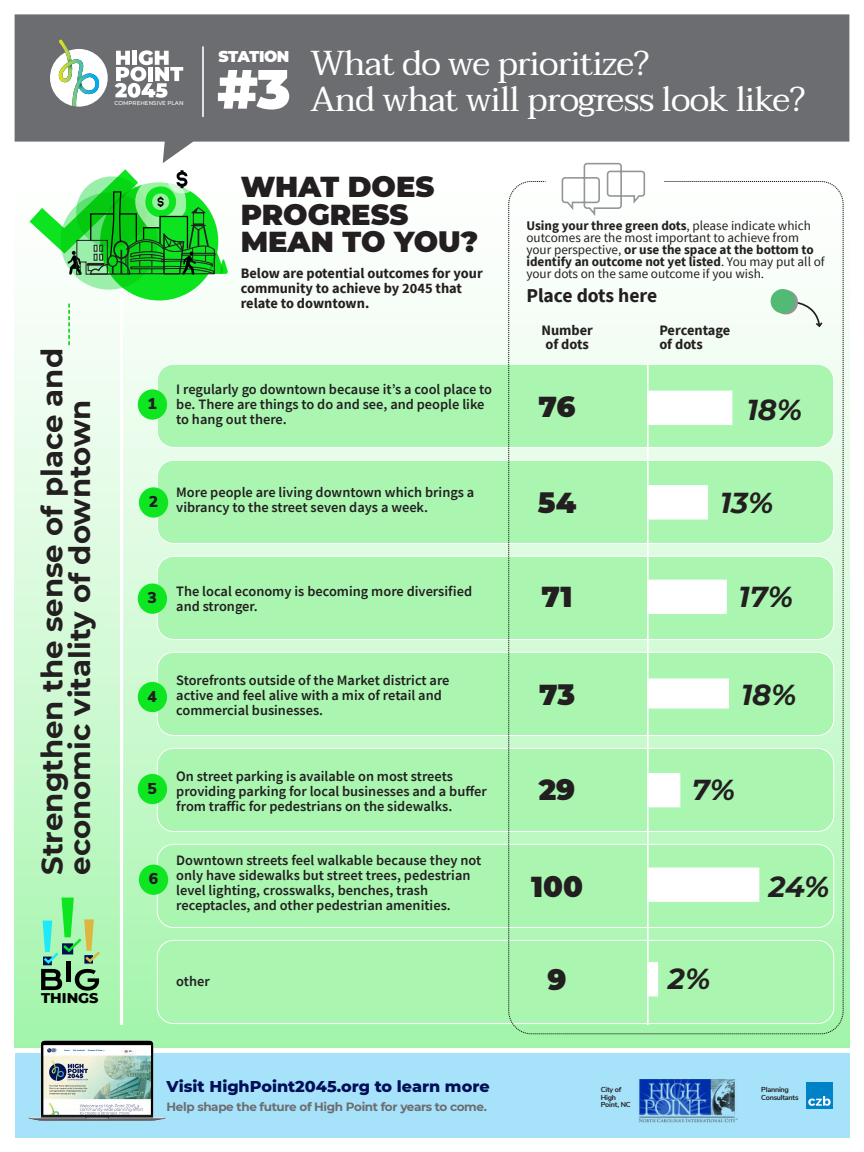
<style>
.page{position:relative;width:864px;height:1152px;background:#fff}
.page>*{position:absolute;margin:0;border:0;box-sizing:border-box;transform-origin:0 0}
.t1{font:900 55.2px "Montserrat";color:#fff}
.t2{font:34.4px "Taviraj";letter-spacing:-.025em;color:#fff}
.t3{font:800 29.68px "Montserrat";color:#000}
.t4{font:700 29.2px/27.6px "Montserrat";color:#231f20}
.t5{font:900 28.8px/27.6px "Montserrat";color:#231f20}
.t6{font:italic 700 28.8px "Montserrat";color:#231f20}
.t7{font:700 19.6px "Source Sans Pro";color:#231f20}
.t8{font:800 16px "Montserrat";color:#000f57}
.t9{font:900 15.68px "Nunito Sans";color:#231f20}
.t10{font:900 15.6px "Montserrat";letter-spacing:-.03em;color:#fff}
.t11{font:600 14.4px/15.2px "Source Sans Pro";color:#231f20}
.t12{font:700 14.4px/14.8px "Source Sans Pro";color:#231f20}
.t13{font:800 14.36px "Montserrat";color:#000}
.t14{font:13.2px/12px "Source Sans Pro";color:#231f20}
.t15{font:700 12px "Montserrat";letter-spacing:-.03em;color:#6c6d70}
.t16{font:700 7.2px/7.2px "Nunito Sans";letter-spacing:-.03em;color:#231f20}
.t17{font:500 5.6px "Montserrat";color:#fff}
.s1{font-weight:700}
</style>
<div class="page">
<div style="left:14px;top:156px;width:836px;height:891px;background:linear-gradient(to bottom,#fff,#a6f5ae)"></div>
<hr style="left:120px;top:190px;width:3px;height:835px;background:#fff">
<div style="left:15px;top:1053px;width:834px;height:84px;background:#a6e2fa"></div>
<img style="left:806px;top:1082px;width:27px;height:27px">
<img style="left:639px;top:1079px;width:98px;height:44px">
<img style="left:20px;top:1034px;width:153px;height:87px">
<svg style="left:15px;top:14px;width:834px;height:149px;background:#818285"></svg>
<div style="left:50px;top:49px;width:58px;height:58px;background:#fff;border-radius:50%"></div>
<svg style="left:58px;top:40px;width:41px;height:67px"></svg>
<svg style="left:115px;top:50px;width:68px;height:48px"></svg>
<hr style="left:202px;top:46px;width:2px;height:71px;background:#fff">
<svg style="left:41px;top:898px;width:61px;height:93px;background:#84cd90"></svg>
<div style="left:61px;top:193px;width:97px;height:97px;background:#9aefaa;border-radius:50%"></div>
<div style="left:100px;top:182px;width:118px;height:118px;background:#0ce520;border-radius:50%"></div>
<svg style="left:30px;top:165px;width:198px;height:110px"></svg>
<svg style="left:69px;top:304px;width:1px;height:41px"></svg>
<div style="left:157px;top:364px;width:677px;height:83px;background:#aaf6b1;border-radius:16px"></div>
<div style="left:157px;top:364px;width:677px;height:84px;border:1px solid #fff;border-radius:16px"></div>
<div style="left:157px;top:460px;width:677px;height:83px;background:#aaf6b1;border-radius:16px"></div>
<div style="left:157px;top:460px;width:677px;height:84px;border:1px solid #fff;border-radius:16px"></div>
<div style="left:157px;top:556px;width:677px;height:83px;background:#aaf6b1;border-radius:16px"></div>
<div style="left:157px;top:556px;width:677px;height:84px;border:1px solid #fff;border-radius:16px"></div>
<div style="left:157px;top:652px;width:677px;height:84px;background:#aaf6b1;border-radius:16px"></div>
<div style="left:157px;top:652px;width:677px;height:84px;border:1px solid #fff;border-radius:16px"></div>
<div style="left:157px;top:748px;width:677px;height:84px;background:#aaf6b1;border-radius:16px"></div>
<div style="left:157px;top:748px;width:677px;height:84px;border:1px solid #fff;border-radius:16px"></div>
<div style="left:157px;top:844px;width:677px;height:84px;background:#aaf6b1;border-radius:16px"></div>
<div style="left:157px;top:844px;width:677px;height:84px;border:1px solid #fff;border-radius:16px"></div>
<div style="left:138px;top:389px;width:29px;height:31px;background:#0de621;border-radius:50%"></div>
<div style="left:139px;top:487px;width:29px;height:31px;background:#0de621;border-radius:50%"></div>
<div style="left:138px;top:584px;width:29px;height:30px;background:#0de621;border-radius:50%"></div>
<div style="left:138px;top:774px;width:29px;height:30px;background:#0de621;border-radius:50%"></div>
<div style="left:139px;top:865px;width:29px;height:30px;background:#0de621;border-radius:50%"></div>
<div style="left:138px;top:682px;width:29px;height:30px;background:#0de621;border-radius:50%"></div>
<div style="left:157px;top:940px;width:677px;height:84px;background:#aaf6b1;border-radius:16px"></div>
<div style="left:157px;top:940px;width:677px;height:84px;border:1px solid #fff;border-radius:16px"></div>
<svg style="left:508px;top:162px;width:336px;height:873px"></svg>
<svg style="left:774px;top:290px;width:24px;height:24px"></svg>
<div style="left:771px;top:289px;width:24px;height:24px;background:#52ba75;border-radius:50%"></div>
<svg style="left:649px;top:391px;width:110px;height:605px"></svg>
<hr style="left:647px;top:364px;width:2px;height:661px;background:#fff">
<p class="t17" style="left:115px;top:99px;width:70px">COMPREHENSIVE PLAN</p>
<p class="t10" style="left:219px;top:44px;width:72px">STATION</p>
<p class="t1" style="left:217px;top:48px;width:75px">#3</p>
<p class="t2" style="left:310px;top:36px;width:341px">What do we prioritize?</p>
<p class="t2" style="left:310px;top:72px;width:497px">And what will progress look like?</p>
<p class="t4" style="left:37px;top:875px;width:528px;rotate:-90deg">Strengthen the sense of place and economic vitality of downtown</p>
<p class="t13" style="left:41px;top:988px;width:59px">THINGS</p>
<p class="t5" style="left:241px;top:171px;width:239px">WHAT DOES<br>PROGRESS<br>MEAN TO YOU?</p>
<p class="t3" style="left:287px;top:222px;width:120px">THINGS</p>
<p class="t12" style="left:241px;top:266px;width:244px">Below are potential outcomes for your community to achieve by 2045 that relate to downtown.</p>
<p class="t9" style="left:148px;top:392px;width:11px">1</p>
<p class="t11" style="left:176px;top:381px;width:317px">I regularly go downtown because it’s a cool place to be. There are things to do and see, and people like to hang out there.</p>
<p class="t9" style="left:149px;top:490px;width:11px">2</p>
<p class="t11" style="left:176px;top:485px;width:300px">More people are living downtown which brings a vibrancy to the street seven days a week.</p>
<p class="t14" style="left:526px;top:219px;width:300px"><span class="s1">Using your three green dots</span>, please indicate which outcomes are the most important to achieve from your perspective, <span class="s1">or use the space at the bottom to identify an outcome not yet listed</span>. You may put all of your dots on the same outcome if you wish.</p>
<p class="t7" style="left:526px;top:282px;width:132px">Place dots here</p>
<p class="t12" style="left:541px;top:323px;width:53px;line-height:14.4px">Number of dots</p>
<p class="t12" style="left:659px;top:323px;width:73px;line-height:14.4px">Percentage of dots</p>
<p class="t5" style="left:539px;top:391px;width:39px">76</p>
<p class="t6" style="left:747px;top:389px;width:57px">18%</p>
<p class="t5" style="left:538px;top:487px;width:40px">54</p>
<p class="t6" style="left:720px;top:482px;width:55px">13%</p>
<p class="t9" style="left:148px;top:586px;width:11px">3</p>
<p class="t11" style="left:176px;top:583px;width:298px">The local economy is becoming more diversified and stronger.</p>
<p class="t5" style="left:542px;top:581px;width:32px">71</p>
<p class="t6" style="left:739px;top:576px;width:56px">17%</p>
<p class="t9" style="left:148px;top:685px;width:11px">4</p>
<p class="t11" style="left:176px;top:672px;width:275px">Storefronts outside of the Market district are active and feel alive with a mix of retail and commercial businesses.</p>
<p class="t5" style="left:539px;top:679px;width:38px">73</p>
<p class="t6" style="left:741px;top:674px;width:57px">18%</p>
<p class="t9" style="left:148px;top:777px;width:11px">5</p>
<p class="t11" style="left:176px;top:768px;width:312px">On street parking is available on most streets providing parking for local businesses and a buffer from traffic for pedestrians on the sidewalks.</p>
<p class="t5" style="left:539px;top:774px;width:38px">29</p>
<p class="t6" style="left:692px;top:769px;width:45px">7%</p>
<p class="t9" style="left:149px;top:867px;width:11px">6</p>
<p class="t11" style="left:176px;top:852px;width:306px">Downtown streets feel walkable because they not only have sidewalks but street trees, pedestrian level lighting, crosswalks, benches, trash receptacles, and other pedestrian amenities.</p>
<p class="t5" style="left:531px;top:871px;width:53px">100</p>
<p class="t6" style="left:769px;top:866px;width:62px">24%</p>
<p class="t11" style="left:176px;top:974px;width:35px">other</p>
<p class="t5" style="left:548px;top:964px;width:21px">9</p>
<p class="t6" style="left:668px;top:958px;width:44px">2%</p>
<p class="t8" style="left:167px;top:1074px;width:325px">Visit HighPoint2045.org to learn more</p>
<p class="t15" style="left:167px;top:1098px;width:322px">Help shape the future of High Point for years to come.</p>
<p class="t16" style="left:601px;top:1086px;width:31px">City of<br>High<br>Point, NC</p>
<p class="t16" style="left:761px;top:1086px;width:39px">Planning<br>Consultants</p>
</div>
